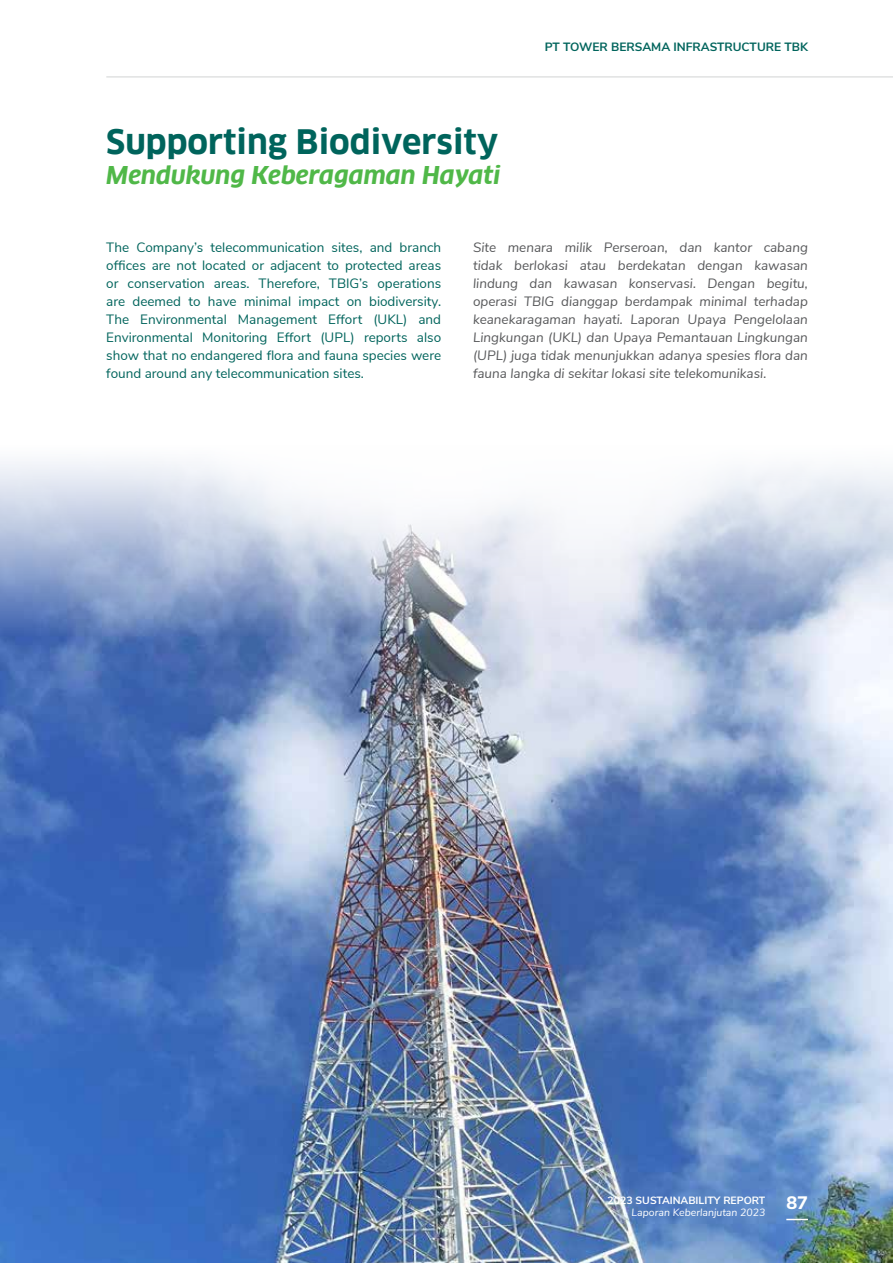
<style>
.page{position:relative;width:893px;height:1263px;background:#fff}
.page>*{position:absolute;margin:0;border:0;box-sizing:border-box;transform-origin:0 0}
.t1{font:700 33px "Clan Pro";color:#00645c}
.t2{font:italic 700 24px "Clan Pro";color:#50b848}
.t3{font:13.5px/18px "Nunito Sans";color:#00645c;text-align:justify}
.t4{font:italic 13.5px/18px "Nunito Sans";color:#58595b;text-align:justify}
.t5{font:700 12px "Nunito Sans";color:#00645c}
.t6{font:700 10.5px/12px "Nunito Sans";color:#fff}
.s1{font-weight:800;font-size:18px}
.s2{font-weight:400;font-style:italic}
</style>
<div class="page">
<img style="left:0;top:461px;width:893px;height:802px">
<hr style="left:106px;top:77px;width:787px;height:1px;background:#d1d3d4">
<svg style="left:786px;top:1219px;width:22px;height:1px"></svg>
<h1 class="t1" style="left:106px;top:122px;width:394px">Supporting Biodiversity</h1>
<h2 class="t2" style="left:106px;top:161px;width:396px">Mendukung Keberagaman Hayati</h2>
<p class="t5" style="left:545px;top:38px;width:265px">PT TOWER BERSAMA INFRASTRUCTURE TBK</p>
<p class="t3" style="left:106px;top:237px;width:336px">The Company’s telecommunication sites, and branch offices are not located or adjacent to protected areas or conservation areas. Therefore, TBIG’s operations are deemed to have minimal impact on biodiversity.<br>The Environmental Management Effort (UKL) and Environmental Monitoring Effort (UPL) reports also show that no endangered flora and fauna species were found around any telecommunication sites.</p>
<p class="t4" style="left:473px;top:238px;width:336px">Site menara milik Perseroan, dan kantor cabang tidak berlokasi atau berdekatan dengan kawasan lindung dan kawasan konservasi. Dengan begitu, operasi TBIG dianggap berdampak minimal terhadap keanekaragaman hayati. Laporan Upaya Pengelolaan Lingkungan (UKL) dan Upaya Pemantauan Lingkungan (UPL) juga tidak menunjukkan adanya spesies flora dan fauna langka di sekitar lokasi site telekomunikasi.</p>
<p class="t6" style="left:632px;top:1193px;width:178px;text-indent:-24px">2023 SUSTAINABILITY REPORT <span class="s1">87<br></span><span class="s2">Laporan Keberlanjutan 2023</span></p>
</div>
